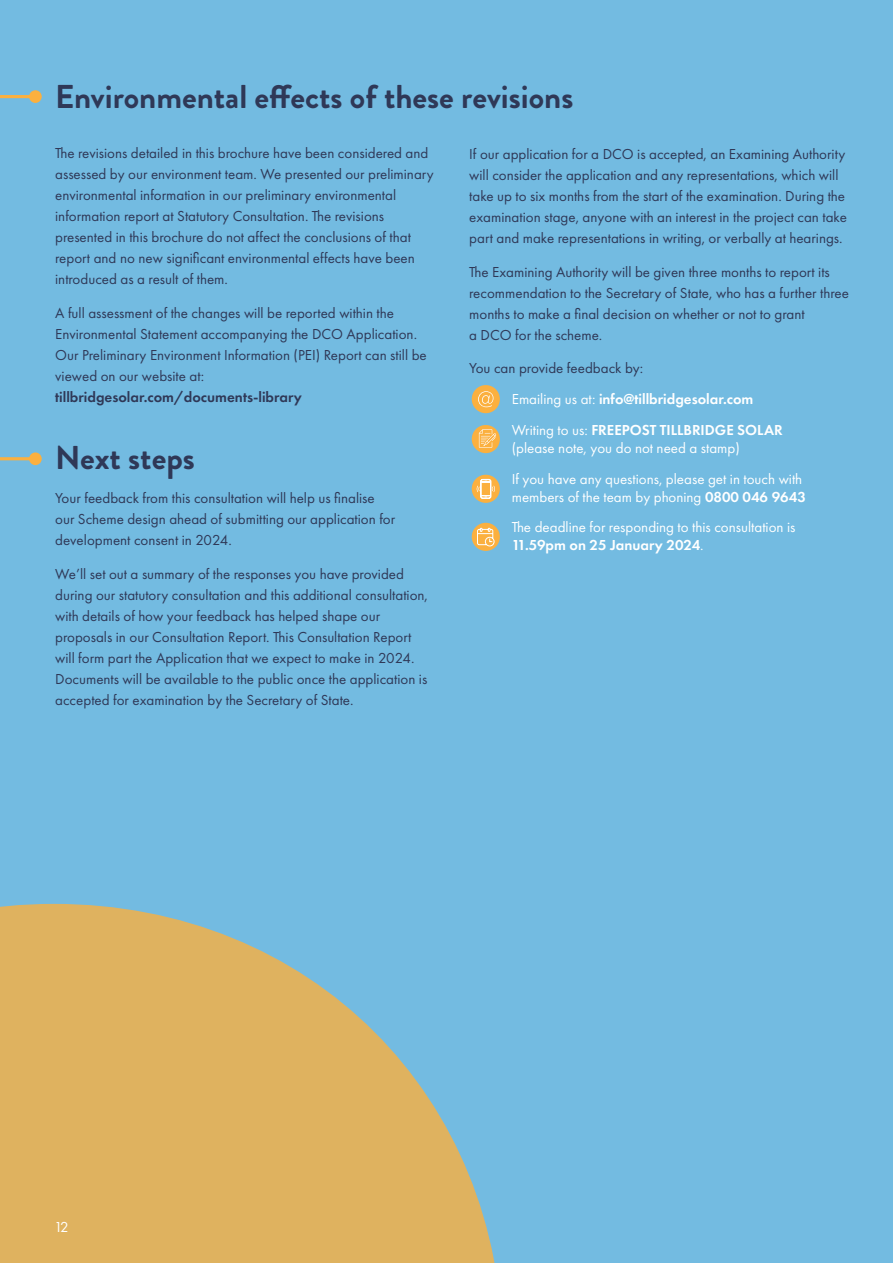
<style>
.page{position:relative;width:893px;height:1263px;background:#73bbe1}
.page>*{position:absolute;margin:0;border:0;box-sizing:border-box;transform-origin:0 0}
.subheader{font:700 33px "Brandon Grotesque";color:#2f3857}
.body_copy{font:15px/21px "Futura PT";color:#2f3857}
.large_indented_copy{font:15px/18px "Futura PT";color:#fff}
.large_indented_copy-2{font:600 15px "Futura PT";color:#fff}
.s1{font-weight:600}
.s2{font-weight:400}
</style>
<div class="page">
<svg style="left:0;top:904px;width:495px;height:359px;fill:#dfb25f"></svg>
<hr style="left:0;top:95px;width:35px;height:3px;background:#fbb03f">
<div style="left:29px;top:90px;width:13px;height:13px;background:#fbb03f;border-radius:50%"></div>
<hr style="left:0;top:457px;width:35px;height:3px;background:#fbb03f">
<div style="left:29px;top:452px;width:13px;height:13px;background:#fbb03f;border-radius:50%"></div>
<div style="left:472px;top:385px;width:28px;height:28px;background:#fbb03f;border-radius:50%"></div>
<svg style="left:478px;top:391px;width:15px;height:16px"></svg>
<div style="left:472px;top:425px;width:28px;height:28px;background:#fbb03f;border-radius:50%"></div>
<svg style="left:479px;top:429px;width:17px;height:19px"></svg>
<div style="left:472px;top:475px;width:28px;height:28px;background:#fbb03f;border-radius:50%"></div>
<svg style="left:477px;top:479px;width:18px;height:20px"></svg>
<div style="left:472px;top:523px;width:28px;height:28px;background:#fbb03f;border-radius:50%"></div>
<svg style="left:477px;top:528px;width:18px;height:18px"></svg>
<p class="subheader" style="left:55px;top:74px;width:520px">Environmental effects of these revisions</p>
<p class="body_copy" style="left:55px;top:143px;width:380px">The revisions detailed in this brochure have been considered and assessed by our environment team. We presented our preliminary environmental information in our preliminary environmental information report at Statutory Consultation. The revisions presented in this brochure do not affect the conclusions of that report and no new significant environmental effects have been introduced as a result of them.</p>
<p class="body_copy" style="left:55px;top:302px;width:373px">A full assessment of the changes will be reported within the Environmental Statement accompanying the DCO Application.<br>Our Preliminary Environment Information (PEI) Report can still be viewed on our website at: <span class="s1">tillbridgesolar.com/documents-library</span></p>
<p class="body_copy" style="left:469px;top:143px;width:379px">If our application for a DCO is accepted, an Examining Authority will consider the application and any representations, which will take up to six months from the start of the examination. During the examination stage, anyone with an interest in the project can take part and make representations in writing, or verbally at hearings.</p>
<p class="body_copy" style="left:469px;top:261px;width:381px">The Examining Authority will be given three months to report its recommendation to the Secretary of State, who has a further three months to make a final decision on whether or not to grant<br>a DCO for the scheme.</p>
<p class="body_copy" style="left:469px;top:358px;width:176px">You can provide feedback by:</p>
<p class="large_indented_copy-2" style="left:512px;top:390px;width:243px"><span class="s2">Emailing us at:</span> info@tillbridgesolar.com</p>
<p class="large_indented_copy" style="left:512px;top:421px;width:272px">Writing to us: <span class="s1">FREEPOST TILLBRIDGE SOLAR </span>(please note, you do not need a stamp)</p>
<p class="large_indented_copy" style="left:512px;top:469px;width:296px">If you have any questions, please get in touch with members of the team by phoning <span class="s1">0800 046 9643</span></p>
<p class="large_indented_copy" style="left:512px;top:518px;width:285px">The deadline for responding to this consultation is<br><span class="s1">11.59pm on 25 January 2024</span>.</p>
<p class="subheader" style="left:55px;top:435px;width:141px">Next steps</p>
<p class="body_copy" style="left:55px;top:488px;width:342px">Your feedback from this consultation will help us finalise our Scheme design ahead of submitting our application for development consent in 2024.</p>
<p class="body_copy" style="left:55px;top:563px;width:374px">We’ll set out a summary of the responses you have provided during our statutory consultation and this additional consultation, with details of how your feedback has helped shape our proposals in our Consultation Report. This Consultation Report will form part the Application that we expect to make in 2024.<br>Documents will be available to the public once the application is accepted for examination by the Secretary of State.</p>
<p class="large_indented_copy" style="left:54px;top:1218px;width:16px">12</p>
</div>
